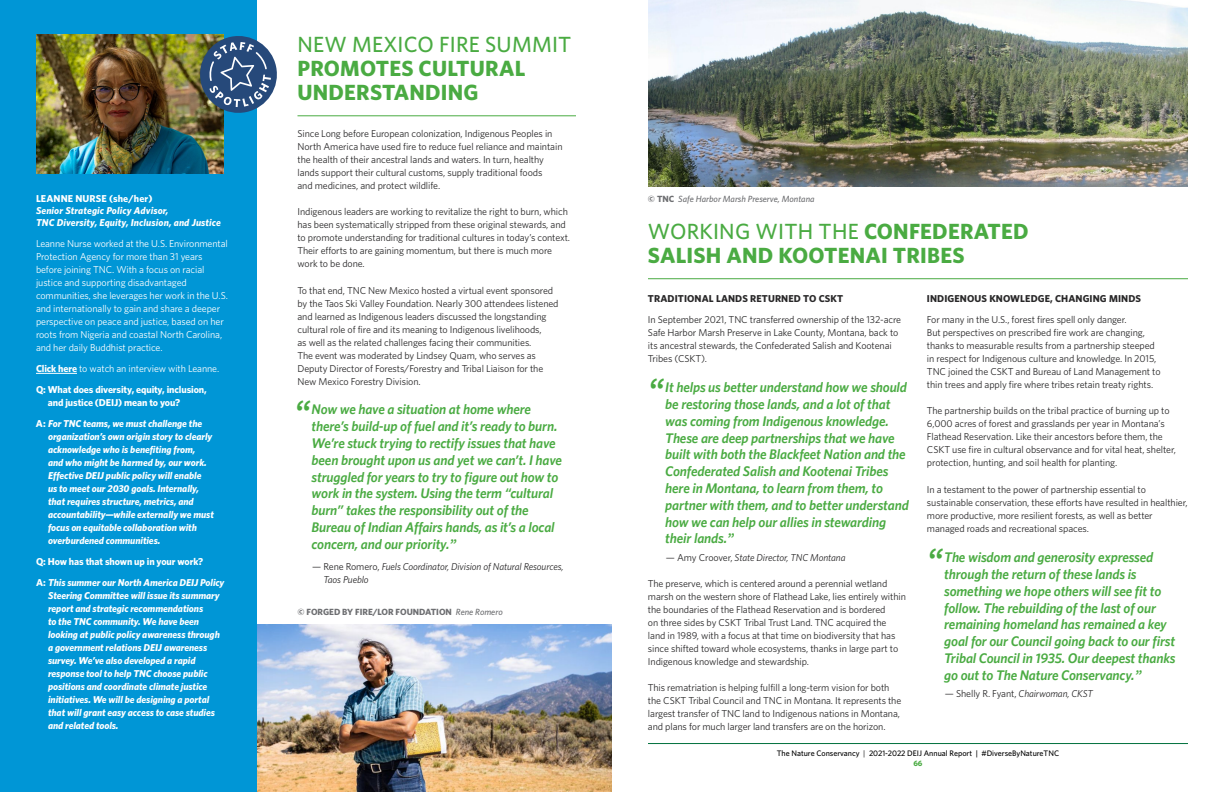
<style>
.page{position:relative;width:1224px;height:792px;background:#fff}
.page>*{position:absolute;margin:0;border:0;box-sizing:border-box;transform-origin:0 0}
.t1{font:italic 700 32px "Source Sans Pro";color:#4aab42}
.t2{font:700 22px/24px "Whitney";letter-spacing:.01em;color:#4aab42}
.t3{font:500 22px "Whitney";letter-spacing:.01em;color:#4aab42}
.t4{font:italic 600 14px/16.8px "Whitney";letter-spacing:-.01em;color:#4aab42}
.t5{font:10px/13px "Whitney";letter-spacing:-.01em;color:#292829}
.t6{font:italic 700 10px/13px "Whitney";letter-spacing:-.01em;color:#fff}
.t7{font:10px/13px "Whitney";letter-spacing:-.01em;color:#fff}
.t8{font:italic 10px/13px "Whitney";letter-spacing:-.01em;color:#292829}
.t9{font:700 10px/21px "Whitney";letter-spacing:-.01em;color:#fff}
.t10{font:italic 700 10px/12px "Whitney";letter-spacing:.01em;color:#fff}
.t11{font:700 10px "Whitney";letter-spacing:.01em;color:#292829}
.t12{font:700 10px "Whitney";letter-spacing:.01em;color:#fff}
.t13{font:700 9px "Whitney";color:#6d6e71}
.t14{font:italic 500 9px "Whitney";color:#6d6e71}
.t15{font:500 8px/9.6px "Whitney";color:#000;text-align:center}
.s1{font-weight:700;font-style:normal}
.s2{font-weight:400}
.s3{font-style:normal}
.s4{font-weight:500}
.s5{font-family:"Source Sans Pro";font-weight:700}
.s6{font-style:italic}
.s7{font-weight:500;font-style:italic}
.s8{font-weight:700;color:#4aab42}
</style>
<div class="page">
<img style="left:648px;top:0;width:540px;height:186px">
<img style="left:256px;top:625px;width:356px;height:167px">
<hr style="left:648px;top:743px;width:540px;height:1px;background:#00703d">
<hr style="left:298px;top:115px;width:278px;height:1px;background:#4aab42">
<hr style="left:648px;top:278px;width:540px;height:1px;background:#4aab42">
<div style="left:0;top:0;width:256px;height:792px;background:#0096d6"></div>
<hr style="left:36px;top:373px;width:41px;height:1px;background:#fff">
<img style="left:36px;top:35px;width:187px;height:139px">
<img style="left:196px;top:32px;width:81px;height:84px">
<h2 class="t3" style="left:298px;top:31px;width:275px">NEW MEXICO FIRE SUMMIT</h2>
<h2 class="t2" style="left:298px;top:56px;width:229px">PROMOTES CULTURAL<br>UNDERSTANDING</h2>
<p class="t5" style="left:298px;top:127px;width:267px">Since Long before European colonization, Indigenous Peoples in North America have used fire to reduce fuel reliance and maintain the health of their ancestral lands and waters. In turn, healthy lands support their cultural customs, supply traditional foods<br>and medicines, and protect wildlife.</p>
<p class="t5" style="left:298px;top:205px;width:274px">Indigenous leaders are working to revitalize the right to burn, which has been systematically stripped from these original stewards, and to promote understanding for traditional cultures in today’s context.<br>Their efforts to are gaining momentum, but there is much more work to be done.</p>
<p class="t5" style="left:298px;top:284px;width:263px">To that end, TNC New Mexico hosted a virtual event sponsored by the Taos Ski Valley Foundation. Nearly 300 attendees listened and learned as Indigenous leaders discussed the longstanding cultural role of fire and its meaning to Indigenous livelihoods,<br>as well as the related challenges facing their communities.<br>The event was moderated by Lindsey Quam, who serves as Deputy Director of Forests/Forestry and Tribal Liaison for the New Mexico Forestry Division.</p>
<p class="t12" style="left:36px;top:192px;width:118px">LEANNE NURSE (she/her)</p>
<p class="t14" style="left:648px;top:193px;width:168px"><span class="s1">© TNC</span> Safe Harbor Marsh Preserve, Montana</p>
<p class="t10" style="left:36px;top:204px;width:187px">Senior Strategic Policy Advisor,<br>TNC Diversity, Equity, Inclusion, and Justice</p>
<p class="t7" style="left:36px;top:237px;width:193px">Leanne Nurse worked at the U.S. Environmental Protection Agency for more than 31 years before joining TNC. With a focus on racial justice and supporting disadvantaged communities, she leverages her work in the U.S. and internationally to gain and share a deeper perspective on peace and justice, based on her roots from Nigeria and coastal North Carolina, and her daily Buddhist practice.</p>
<p class="t9" style="left:36px;top:358px;width:185px">Click here <span class="s2">to watch an interview with Leanne.<br></span>Q: What does diversity, equity, inclusion,</p>
<p class="t6" style="left:36px;top:392px;width:168px;line-height:21px;text-indent:12px"><span class="s3">and justice (DEIJ) mean to you?<br>A:</span> For TNC teams, we must challenge the</p>
<p class="t6" style="left:48px;top:430px;width:167px">organization’s own origin story to clearly acknowledge who is benefiting from,<br>and who might be harmed by, our work.<br>Effective DEIJ public policy will enable<br>us to meet our 2030 goals. Internally, that requires structure, metrics, and accountability—while externally we must focus on equitable collaboration with overburdened communities.</p>
<p class="t6" style="left:36px;top:551px;width:190px;line-height:21px"><span class="s3">Q: How has that shown up in your work?<br>A:</span> This summer our North America DEIJ Policy</p>
<p class="t6" style="left:48px;top:589px;width:173px">Steering Committee will issue its summary report and strategic recommendations<br>to the TNC community. We have been looking at public policy awareness through a government relations DEIJ awareness survey. We’ve also developed a rapid response tool to help TNC choose public positions and coordinate climate justice initiatives. We will be designing a portal that will grant easy access to case studies and related tools.</p>
<h2 class="t2" style="left:648px;top:219px;width:382px"><span class="s4">WORKING WITH THE</span> CONFEDERATED<br>SALISH AND KOOTENAI TRIBES</h2>
<p class="t11" style="left:648px;top:292px;width:197px">TRADITIONAL LANDS RETURNED TO CSKT</p>
<p class="t5" style="left:648px;top:313px;width:255px">In September 2021, TNC transferred ownership of the 132-acre Safe Harbor Marsh Preserve in Lake County, Montana, back to its ancestral stewards, the Confederated Salish and Kootenai Tribes (CSKT).</p>
<h1 class="t1" style="left:648px;top:368px;width:18px">“</h1>
<p class="t4" style="left:665px;top:379px;width:245px">It helps us better understand how we should be restoring those lands, and a lot of that was coming from Indigenous knowledge.<br>These are deep partnerships that we have built with both the Blackfeet Nation and the Confederated Salish and Kootenai Tribes here in Montana, to learn from them, to partner with them, and to better understand how we can help our allies in stewarding their lands.<span class="s5">”</span></p>
<p class="t8" style="left:666px;top:551px;width:181px"><span class="s3">— Amy Croover,</span> State Director, TNC Montana</p>
<p class="t5" style="left:648px;top:577px;width:259px">The preserve, which is centered around a perennial wetland marsh on the western shore of Flathead Lake, lies entirely within the boundaries of the Flathead Reservation and is bordered<br>on three sides by CSKT Tribal Trust Land. TNC acquired the land in 1989, with a focus at that time on biodiversity that has since shifted toward whole ecosystems, thanks in large part to Indigenous knowledge and stewardship.</p>
<p class="t5" style="left:648px;top:681px;width:255px">This rematriation is helping fulfill a long-term vision for both the CSKT Tribal Council and TNC in Montana. It represents the largest transfer of TNC land to Indigenous nations in Montana, and plans for much larger land transfers are on the horizon.</p>
<p class="t11" style="left:927px;top:292px;width:215px">INDIGENOUS KNOWLEDGE, CHANGING MINDS</p>
<p class="t5" style="left:927px;top:313px;width:235px">For many in the U.S., forest fires spell only danger.<br>But perspectives on prescribed fire work are changing, thanks to measurable results from a partnership steeped in respect for Indigenous culture and knowledge. In 2015, TNC joined the CSKT and Bureau of Land Management to thin trees and apply fire where tribes retain treaty rights.</p>
<p class="t5" style="left:927px;top:404px;width:250px">The partnership builds on the tribal practice of burning up to 6,000 acres of forest and grasslands per year in Montana’s Flathead Reservation. Like their ancestors before them, the CSKT use fire in cultural observance and for vital heat, shelter, protection, hunting, and soil health for planting.</p>
<p class="t5" style="left:927px;top:483px;width:262px">In a testament to the power of partnership essential to sustainable conservation, these efforts have resulted in healthier, more productive, more resilient forests, as well as better managed roads and recreational spaces.</p>
<h1 class="t1" style="left:927px;top:538px;width:18px">“</h1>
<p class="t4" style="left:944px;top:549px;width:233px">The wisdom and generosity expressed through the return of these lands is something we hope others will see fit to follow. The rebuilding of the last of our remaining homeland has remained a key goal for our Council going back to our first Tribal Council in 1935. Our deepest thanks go out to The Nature Conservancy.<span class="s5">”</span></p>
<p class="t5" style="left:945px;top:687px;width:149px">— Shelly R. Fyant, <span class="s6">Chairwoman, CKST</span></p>
<h1 class="t1" style="left:294px;top:390px;width:18px">“</h1>
<p class="t4" style="left:312px;top:401px;width:252px">Now we have a situation at home where there’s build-up of fuel and it’s ready to burn.<br>We’re stuck trying to rectify issues that have been brought upon us and yet we can’t. I have struggled for years to try to figure out how to work in the system. Using the term “cultural burn” takes the responsibility out of the Bureau of Indian Affairs hands, as it’s a local concern, and our priority.<span class="s5">”</span></p>
<p class="t8" style="left:324px;top:560px;width:242px;text-indent:-11px"><span class="s3">— Rene Romero,</span> Fuels Coordinator, Division of Natural Resources,<br>Taos Pueblo</p>
<p class="t13" style="left:298px;top:606px;width:207px">© FORGED BY FIRE/LOR FOUNDATION <span class="s7">Rene Romero</span></p>
<p class="t15" style="left:777px;top:748px;width:284px">The Nature Conservancy <span class="s2">|</span> 2021-2022 DEIJ Annual Report | #DiverseByNatureTNC<br><span class="s8">66</span></p>
</div>
